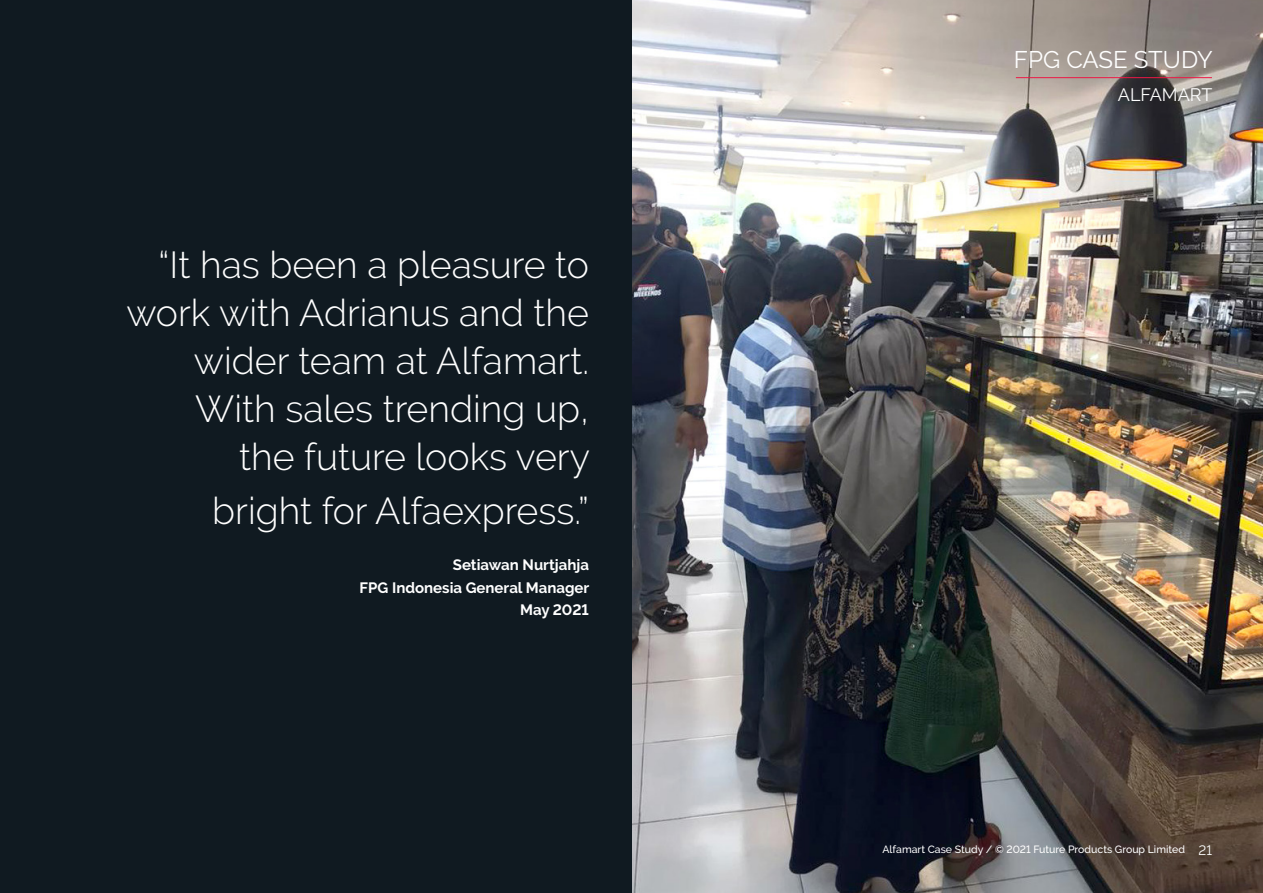
<style>
.page{position:relative;width:1263px;height:893px;background:#fff}
.page>*{position:absolute;margin:0;border:0;box-sizing:border-box;transform-origin:0 0}
.t1{font:300 37.5px/48px "Raleway";color:#fff;text-align:right}
.Pull_Quote_small_txt{font:24px "Raleway";color:#fff}
.Pull_Quote_small_txt-2{font:18px "Raleway";color:#fff}
.t2{font:700 15px "Raleway";color:#fff}
.t3{font:500 10.5px "Raleway";color:#fff}
.s1{font-weight:400;font-size:13.5px}
</style>
<div class="page">
<img style="left:631px;top:0;width:632px;height:893px">
<div style="left:0;top:0;width:631px;height:893px;background:#101a21"></div>
<hr style="left:1016px;top:77px;width:196px;height:1px;background:#ed1845">
<h1 class="t1" style="left:126px;top:240px;width:465px">“It has been a pleasure to work with Adrianus and the wider team at Alfamart.<br>With sales trending up,<br>the future looks very</h1>
<h1 class="t1" style="left:212px;top:486px;width:378px">bright for Alfaexpress.”</h1>
<h1 class="t2" style="left:453px;top:557px;width:138px">Setiawan Nurtjahja</h1>
<h1 class="t2" style="left:360px;top:579px;width:231px">FPG Indonesia General Manager</h1>
<h1 class="t2" style="left:520px;top:601px;width:70px">May 2021</h1>
<p class="Pull_Quote_small_txt" style="left:1014px;top:46px;width:200px">FPG CASE STUDY</p>
<p class="Pull_Quote_small_txt-2" style="left:1118px;top:84px;width:96px">ALFAMART</p>
<p class="t3" style="left:882px;top:843px;width:331px">Alfamart Case Study / © 2021 Future Products Group Limited <span class="s1">21</span></p>
</div>
